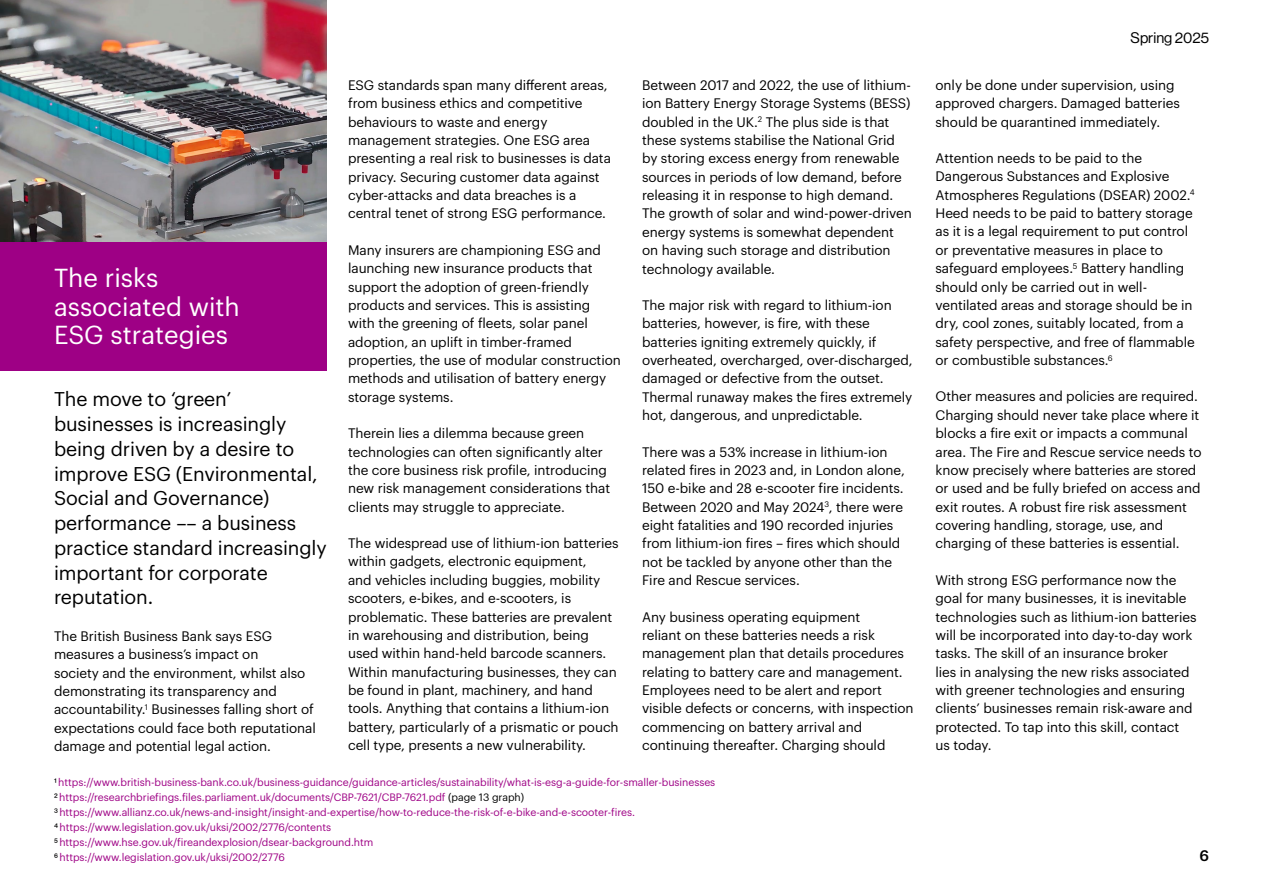
<style>
.page{position:relative;width:1263px;height:893px;background:#fff}
.page>*{position:absolute;margin:0;border:0;box-sizing:border-box;transform-origin:0 0}
.t1{font:25.5px/28.5px "Graphik";color:#fff}
.t2{font:19.5px/24.8px "Graphik";letter-spacing:-.005em;color:#000}
.t3{font:15px "N Haas Grotesk DS Pro 55 Rg";color:#000}
.t4{font:500 15px "Graphik";color:#000}
.t5{font:13.5px/18.3px "Graphik";letter-spacing:-.005em;color:#000}
.t6{font:10.5px/15px "Graphik";letter-spacing:-.005em;color:#9e0085}
.s1{font-family:"N Haas Grotesk DS Pro 55 Rg";color:#000}
.s2{color:#000}
</style>
<div class="page">
<img style="left:0;top:0;width:327px;height:242px">
<div style="left:0;top:242px;width:327px;height:129px;background:#9e0085"></div>
<p class="t5" style="left:348px;top:75px;width:264px">ESG standards span many different areas, from business ethics and competitive behaviours to waste and energy management strategies. One ESG area presenting a real risk to businesses is data privacy. Securing customer data against cyber-attacks and data breaches is a central tenet of strong ESG performance.</p>
<p class="t5" style="left:348px;top:240px;width:274px">Many insurers are championing ESG and launching new insurance products that support the adoption of green-friendly products and services. This is assisting<br>with the greening of fleets, solar panel adoption, an uplift in timber-framed properties, the use of modular construction methods and utilisation of battery energy storage systems.</p>
<p class="t5" style="left:348px;top:423px;width:264px">Therein lies a dilemma because green technologies can often significantly alter the core business risk profile, introducing new risk management considerations that clients may struggle to appreciate.</p>
<p class="t5" style="left:348px;top:533px;width:272px">The widespread use of lithium-ion batteries within gadgets, electronic equipment,<br>and vehicles including buggies, mobility scooters, e-bikes, and e-scooters, is problematic. These batteries are prevalent in warehousing and distribution, being used within hand-held barcode scanners.<br>Within manufacturing businesses, they can be found in plant, machinery, and hand tools. Anything that contains a lithium-ion battery, particularly of a prismatic or pouch cell type, presents a new vulnerability.</p>
<p class="t6" style="left:54px;top:773px;width:663px"><span class="s1">1</span>https://www.british-business-bank.co.uk/business-guidance/guidance-articles/sustainability/what-is-esg-a-guide-for-smaller-businesses <span class="s1">2</span>https://researchbriefings.files.parliament.uk/documents/CBP-7621/CBP-7621.pdf <span class="s2">(page 13 graph)<br></span><span class="s1">3</span>https://www.allianz.co.uk/news-and-insight/insight-and-expertise/how-to-reduce-the-risk-of-e-bike-and-e-scooter-fires.<br><span class="s1">4</span>https://www.legislation.gov.uk/uksi/2002/2776/contents<br><span class="s1">5</span> https://www.hse.gov.uk/fireandexplosion/dsear-background.htm<br><span class="s1">6</span> https://www.legislation.gov.uk/uksi/2002/2776</p>
<p class="t5" style="left:642px;top:75px;width:271px">Between 2017 and 2022, the use of lithium&shy;ion Battery Energy Storage Systems (BESS) doubled in the UK.<sup>2</sup> The plus side is that these systems stabilise the National Grid by storing excess energy from renewable sources in periods of low demand, before releasing it in response to high demand.<br>The growth of solar and wind-power-driven energy systems is somewhat dependent on having such storage and distribution technology available.</p>
<p class="t5" style="left:642px;top:295px;width:272px">The major risk with regard to lithium-ion batteries, however, is fire, with these batteries igniting extremely quickly, if overheated, overcharged, over-discharged, damaged or defective from the outset.<br>Thermal runaway makes the fires extremely hot, dangerous, and unpredictable.</p>
<p class="t5" style="left:642px;top:441px;width:264px">There was a 53% increase in lithium-ion related fires in 2023 and, in London alone, 150 e-bike and 28 e-scooter fire incidents.<br>Between 2020 and May 2024<sup>3</sup>, there were eight fatalities and 190 recorded injuries from lithium-ion fires – fires which should not be tackled by anyone other than the Fire and Rescue services.</p>
<p class="t5" style="left:642px;top:606px;width:273px">Any business operating equipment<br>reliant on these batteries needs a risk management plan that details procedures relating to battery care and management.<br>Employees need to be alert and report visible defects or concerns, with inspection commencing on battery arrival and continuing thereafter. Charging should</p>
<h1 class="t1" style="left:54px;top:262px;width:187px">The risks associated with<br>ESG strategies</h1>
<h2 class="t2" style="left:54px;top:385px;width:274px">The move to ‘green’ businesses is increasingly being driven by a desire to improve ESG (Environmental,<br>Social and Governance) performance –– a business practice standard increasingly important for corporate reputation.</h2>
<p class="t5" style="left:54px;top:626px;width:263px">The British Business Bank says ESG measures a business’s impact on<br>society and the environment, whilst also demonstrating its transparency and accountability.<sup>1</sup> Businesses falling short of expectations could face both reputational damage and potential legal action.</p>
<p class="t3" style="left:1131px;top:30px;width:80px">Spring 2025</p>
<p class="t5" style="left:935px;top:75px;width:246px">only be done under supervision, using approved chargers. Damaged batteries should be quarantined immediately.</p>
<p class="t5" style="left:935px;top:148px;width:261px">Attention needs to be paid to the Dangerous Substances and Explosive Atmospheres Regulations (DSEAR) 2002.<sup>4<br></sup>Heed needs to be paid to battery storage as it is a legal requirement to put control or preventative measures in place to safeguard employees.<sup>5</sup> Battery handling should only be carried out in well&shy;ventilated areas and storage should be in dry, cool zones, suitably located, from a safety perspective, and free of flammable or combustible substances.<sup>6</sup></p>
<p class="t5" style="left:935px;top:386px;width:268px">Other measures and policies are required.<br>Charging should never take place where it blocks a fire exit or impacts a communal area. The Fire and Rescue service needs to know precisely where batteries are stored or used and be fully briefed on access and exit routes. A robust fire risk assessment covering handling, storage, use, and charging of these batteries is essential.</p>
<p class="t5" style="left:935px;top:570px;width:263px">With strong ESG performance now the goal for many businesses, it is inevitable technologies such as lithium-ion batteries will be incorporated into day-to-day work tasks. The skill of an insurance broker<br>lies in analysing the new risks associated with greener technologies and ensuring clients’ businesses remain risk-aware and protected. To tap into this skill, contact us today.</p>
<p class="t4" style="left:1199px;top:844px;width:11px">6</p>
</div>
